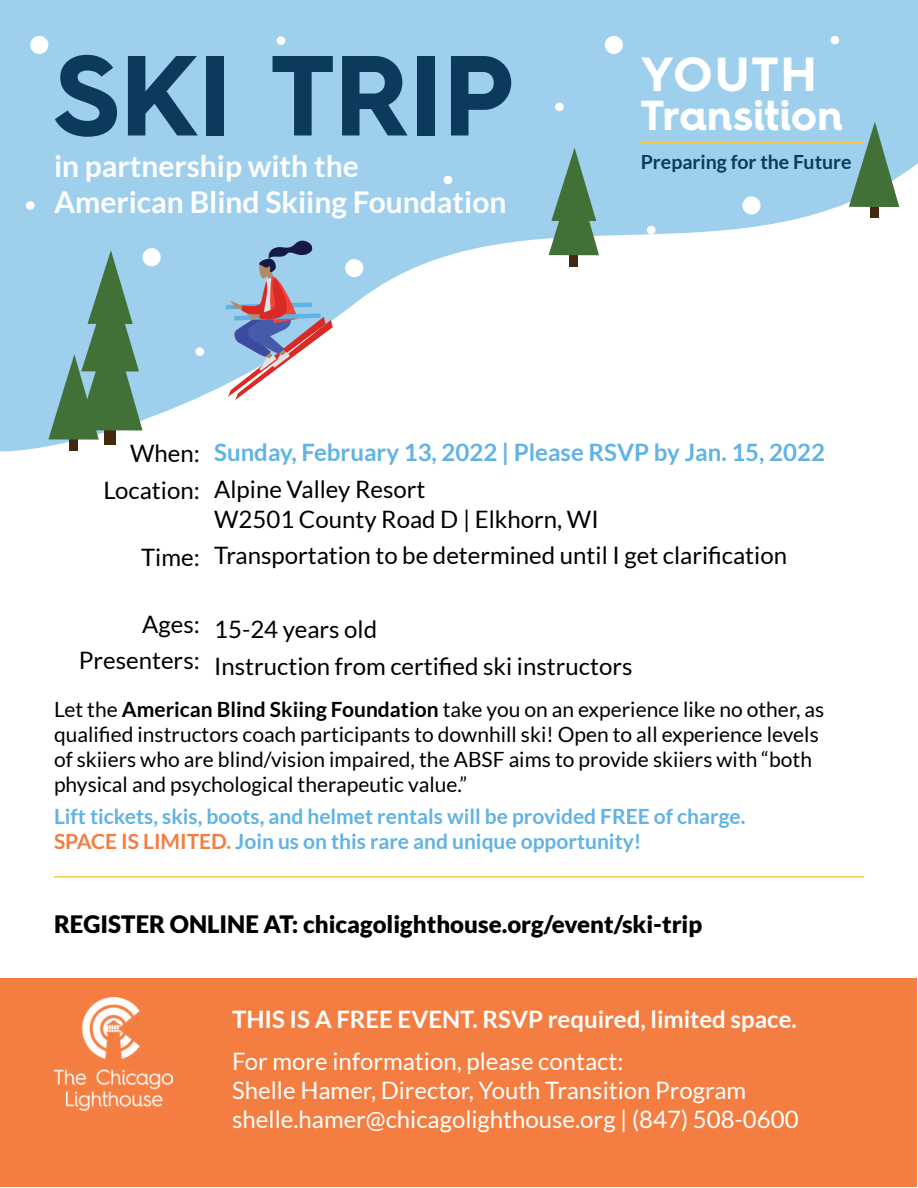
<style>
.page{position:relative;width:918px;height:1188px;background:#fff}
.page>*{position:absolute;margin:0;border:0;box-sizing:border-box;transform-origin:0 0}
.t1{font:700 114px "Hurme Geometric Sans 4";color:#0b3a5d}
.t2{font:700 48px "Hurme Geometric Sans 4";letter-spacing:.05em;color:#fff}
.t3{font:700 42px "Hurme Geometric Sans 4";letter-spacing:.01em;color:#fff}
.t4{font:700 30px/36px "Lato";color:#fff}
.t5{font:24px/36.8px "Lato";color:#000;text-align:right}
.t6{font:24px/28.8px "Lato";color:#fff}
.t7{font:900 24px "Lato";color:#000}
.t8{font:700 24px "Lato";color:#61b3e3}
.t9{font:700 24px "Lato";color:#fff}
.t10{font:21px/25.2px "Lato";color:#000}
.t11{font:700 21px/25.2px "Lato";color:#61b3e3}
.t12{font:700 19.5px "Lato";color:#0b3a5d}
.s1{font-weight:700}
.s2{color:#f47e42}
</style>
<div class="page">
<svg style="left:0;top:0;width:918px;height:452px;fill:#9ed0ed"></svg>
<div style="left:105px;top:417px;width:11px;height:28px;background:#422a10"></div>
<div style="left:570px;top:245px;width:8px;height:21px;background:#422a10"></div>
<div style="left:69px;top:429px;width:9px;height:22px;background:#422a10"></div>
<div style="left:870px;top:196px;width:8px;height:22px;background:#422a10"></div>
<hr style="left:639px;top:142px;width:225px;height:1px;background:#ffc843">
<hr style="left:54px;top:876px;width:810px;height:2px;background:#ffc843">
<div style="left:1px;top:978px;width:916px;height:209px;background:#f47e42"></div>
<img style="left:54px;top:997px;width:119px;height:114px">
<svg style="left:549px;top:148px;width:50px;height:107px;background:#6b9b86"></svg>
<svg style="left:48px;top:250px;width:95px;height:190px;background:#73a396"></svg>
<svg style="left:849px;top:122px;width:50px;height:85px;background:#71a18f"></svg>
<div style="left:605px;top:36px;width:18px;height:18px;background:#fff;border-radius:50%"></div>
<div style="left:555px;top:103px;width:9px;height:8px;background:#fff;border-radius:50%"></div>
<div style="left:444px;top:176px;width:8px;height:8px;background:#fff;border-radius:50%"></div>
<div style="left:277px;top:36px;width:8px;height:9px;background:#fff;border-radius:50%"></div>
<div style="left:195px;top:347px;width:9px;height:9px;background:#fff;border-radius:50%"></div>
<div style="left:26px;top:201px;width:9px;height:9px;background:#fff;border-radius:50%"></div>
<div style="left:647px;top:226px;width:9px;height:8px;background:#fff;border-radius:50%"></div>
<div style="left:831px;top:36px;width:8px;height:8px;background:#fff;border-radius:50%"></div>
<div style="left:345px;top:259px;width:18px;height:18px;background:#fff;border-radius:50%"></div>
<div style="left:143px;top:248px;width:18px;height:18px;background:#fff;border-radius:50%"></div>
<div style="left:30px;top:36px;width:18px;height:18px;background:#fff;border-radius:50%"></div>
<div style="left:742px;top:196px;width:19px;height:19px;background:#fff;border-radius:50%"></div>
<svg style="left:221px;top:240px;width:112px;height:160px"></svg>
<h1 class="t1" style="left:54px;top:29px;width:462px">SKI TRIP</h1>
<h3 class="t4" style="left:54px;top:151px;width:454px">in partnership with the<br>American Blind Skiing Foundation</h3>
<h2 class="t2" style="left:641px;top:47px;width:177px">YOUTH</h2>
<h3 class="t3" style="left:641px;top:91px;width:204px">Transition</h3>
<p class="t12" style="left:641px;top:154px;width:212px">Preparing for the Future</p>
<p class="t5" style="left:103px;top:437px;width:98px">When:<br>Location:</p>
<p class="t5" style="left:141px;top:541px;width:60px">Time:</p>
<p class="t8" style="left:214px;top:442px;width:612px">Sunday, February 13, 2022 | Please RSVP by Jan. 15, 2022</p>
<p class="t5" style="left:214px;top:476px;width:386px;line-height:30px;text-align:left">Alpine Valley Resort<br>W2501 County Road D | Elkhorn, WI</p>
<p class="t5" style="left:214px;top:539px;width:574px">Transportation to be determined until I get clarification</p>
<p class="t5" style="left:79px;top:607px;width:122px">Ages:<br>Presenters:</p>
<p class="t5" style="left:214px;top:613px;width:420px;text-align:left">15-24 years old<br>Instruction from certified ski instructors</p>
<p class="t10" style="left:54px;top:698px;width:772px">Let the <span class="s1">American Blind Skiing Foundation</span> take you on an experience like no other, as qualified instructors coach participants to downhill ski! Open to all experience levels of skiiers who are blind/vision impaired, the ABSF aims to provide skiiers with “both physical and psychological therapeutic value.”</p>
<p class="t11" style="left:54px;top:805px;width:693px">Lift tickets, skis, boots, and helmet rentals will be provided FREE of charge.<br><span class="s2">SPACE IS LIMITED.</span> Join us on this rare and unique opportunity!</p>
<p class="t7" style="left:54px;top:915px;width:650px">REGISTER ONLINE AT: chicagolighthouse.org/event/ski-trip</p>
<p class="t9" style="left:232px;top:1009px;width:566px">THIS IS A FREE EVENT. RSVP required, limited space.</p>
<p class="t6" style="left:232px;top:1047px;width:568px">For more information, please contact:<br>Shelle Hamer, Director, Youth Transition Program shelle.hamer@chicagolighthouse.org | (847) 508-0600</p>
</div>
